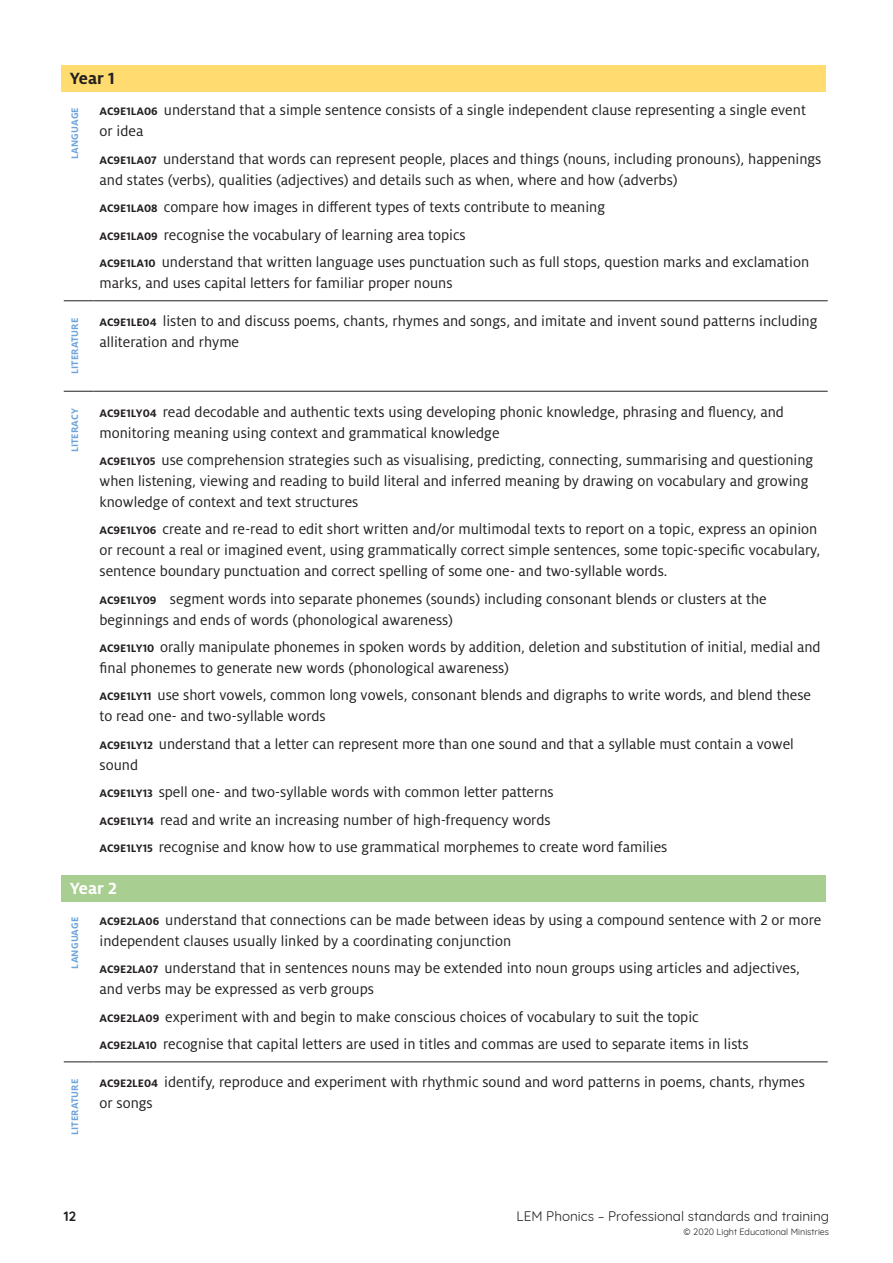
<style>
.page{position:relative;width:893px;height:1263px;background:#fff}
.page>*{position:absolute;margin:0;border:0;box-sizing:border-box;transform-origin:0 0}
.table_head_1{font:700 18px "Milo OT";color:#231f20}
.table_head_1-2{font:700 18px "Milo OT";color:#fff}
.acara_table{font:15.75px/21px "Milo OT";color:#231f20}
.t1{font:13.5px "Quicksand LEM";color:#231f20}
.t2{font:700 13.5px "Quicksand LEM";color:#231f20}
.table_head_2{font:700 10.5px "Milo OT";letter-spacing:.01em;color:#6ea4dd}
.t3{font:9px "Quicksand LEM";color:#231f20}
.s1{font-weight:700;font-size:12px}
</style>
<div class="page">
<hr style="left:64px;top:300px;width:30px;height:1px;background:#231f20">
<hr style="left:94px;top:300px;width:734px;height:1px;background:#231f20">
<hr style="left:64px;top:391px;width:30px;height:1px;background:#231f20">
<hr style="left:94px;top:391px;width:734px;height:1px;background:#231f20">
<hr style="left:64px;top:1061px;width:30px;height:1px;background:#231f20">
<hr style="left:94px;top:1061px;width:734px;height:1px;background:#231f20">
<div style="left:61px;top:66px;width:765px;height:26px;background:#ffdb70"></div>
<div style="left:61px;top:875px;width:765px;height:26px;background:#a9ce91"></div>
<p class="table_head_1" style="left:70px;top:68px;width:47px">Year 1</p>
<p class="table_head_2" style="left:69px;top:159px;width:53px;rotate:-90deg">LANGUAGE</p>
<p class="acara_table" style="left:100px;top:100px;width:708px"><span class="s1">AC9E1LA06</span> understand that a simple sentence consists of a single independent clause representing a single event or idea</p>
<p class="acara_table" style="left:100px;top:149px;width:723px"><span class="s1">AC9E1LA07</span> understand that words can represent people, places and things (nouns, including pronouns), happenings and states (verbs), qualities (adjectives) and details such as when, where and how (adverbs)</p>
<p class="acara_table" style="left:100px;top:197px;width:507px"><span class="s1">AC9E1LA08</span> compare how images in different types of texts contribute to meaning</p>
<p class="acara_table" style="left:100px;top:224px;width:368px"><span class="s1">AC9E1LA09</span> recognise the vocabulary of learning area topics</p>
<p class="acara_table" style="left:100px;top:252px;width:711px"><span class="s1">AC9E1LA10</span> understand that written language uses punctuation such as full stops, question marks and exclamation marks, and uses capital letters for familiar proper nouns</p>
<p class="table_head_2" style="left:69px;top:374px;width:58px;rotate:-90deg">LITERATURE</p>
<p class="acara_table" style="left:100px;top:311px;width:719px"><span class="s1">AC9E1LE04</span> listen to and discuss poems, chants, rhymes and songs, and imitate and invent sound patterns including alliteration and rhyme</p>
<p class="table_head_2" style="left:69px;top:452px;width:46px;rotate:-90deg">LITERACY</p>
<p class="acara_table" style="left:100px;top:401px;width:686px"><span class="s1">AC9E1LY04</span> read decodable and authentic texts using developing phonic knowledge, phrasing and fluency, and monitoring meaning using context and grammatical knowledge</p>
<p class="acara_table" style="left:100px;top:450px;width:715px"><span class="s1">AC9E1LY05</span> use comprehension strategies such as visualising, predicting, connecting, summarising and questioning when listening, viewing and reading to build literal and inferred meaning by drawing on vocabulary and growing knowledge of context and text structures</p>
<p class="acara_table" style="left:100px;top:519px;width:722px"><span class="s1">AC9E1LY06</span> create and re-read to edit short written and/or multimodal texts to report on a topic, express an opinion or recount a real or imagined event, using grammatically correct simple sentences, some topic-specific vocabulary, sentence boundary punctuation and correct spelling of some one- and two-syllable words.</p>
<p class="acara_table" style="left:100px;top:588px;width:669px"><span class="s1">AC9E1LY09</span> segment words into separate phonemes (sounds) including consonant blends or clusters at the beginnings and ends of words (phonological awareness)</p>
<p class="acara_table" style="left:100px;top:637px;width:723px"><span class="s1">AC9E1LY10</span> orally manipulate phonemes in spoken words by addition, deletion and substitution of initial, medial and final phonemes to generate new words (phonological awareness)</p>
<p class="acara_table" style="left:100px;top:685px;width:713px"><span class="s1">AC9E1LY11</span> use short vowels, common long vowels, consonant blends and digraphs to write words, and blend these to read one- and two-syllable words</p>
<p class="acara_table" style="left:100px;top:734px;width:696px"><span class="s1">AC9E1LY12</span> understand that a letter can represent more than one sound and that a syllable must contain a vowel sound</p>
<p class="acara_table" style="left:100px;top:782px;width:456px"><span class="s1">AC9E1LY13</span> spell one- and two-syllable words with common letter patterns</p>
<p class="acara_table" style="left:100px;top:809px;width:453px"><span class="s1">AC9E1LY14</span> read and write an increasing number of high-frequency words</p>
<p class="acara_table" style="left:100px;top:837px;width:569px"><span class="s1">AC9E1LY15</span> recognise and know how to use grammatical morphemes to create word families</p>
<p class="table_head_1-2" style="left:70px;top:878px;width:49px">Year 2</p>
<p class="table_head_2" style="left:69px;top:968px;width:53px;rotate:-90deg">LANGUAGE</p>
<p class="acara_table" style="left:100px;top:910px;width:723px"><span class="s1">AC9E2LA06</span> understand that connections can be made between ideas by using a compound sentence with 2 or more independent clauses usually linked by a coordinating conjunction</p>
<p class="acara_table" style="left:100px;top:958px;width:702px"><span class="s1">AC9E2LA07</span> understand that in sentences nouns may be extended into noun groups using articles and adjectives, and verbs may be expressed as verb groups</p>
<p class="acara_table" style="left:100px;top:1006px;width:601px"><span class="s1">AC9E2LA09</span> experiment with and begin to make conscious choices of vocabulary to suit the topic</p>
<p class="acara_table" style="left:100px;top:1034px;width:651px"><span class="s1">AC9E2LA10</span> recognise that capital letters are used in titles and commas are used to separate items in lists</p>
<p class="table_head_2" style="left:69px;top:1135px;width:58px;rotate:-90deg">LITERATURE</p>
<p class="acara_table" style="left:100px;top:1072px;width:707px"><span class="s1">AC9E2LE04</span> identify, reproduce and experiment with rhythmic sound and word patterns in poems, chants, rhymes or songs</p>
<p class="t2" style="left:64px;top:1205px;width:14px">12</p>
<p class="t1" style="left:517px;top:1206px;width:314px">LEM Phonics – Professional standards and training</p>
<p class="t3" style="left:684px;top:1225px;width:147px">© 2020 Light Educational Ministries</p>
</div>
